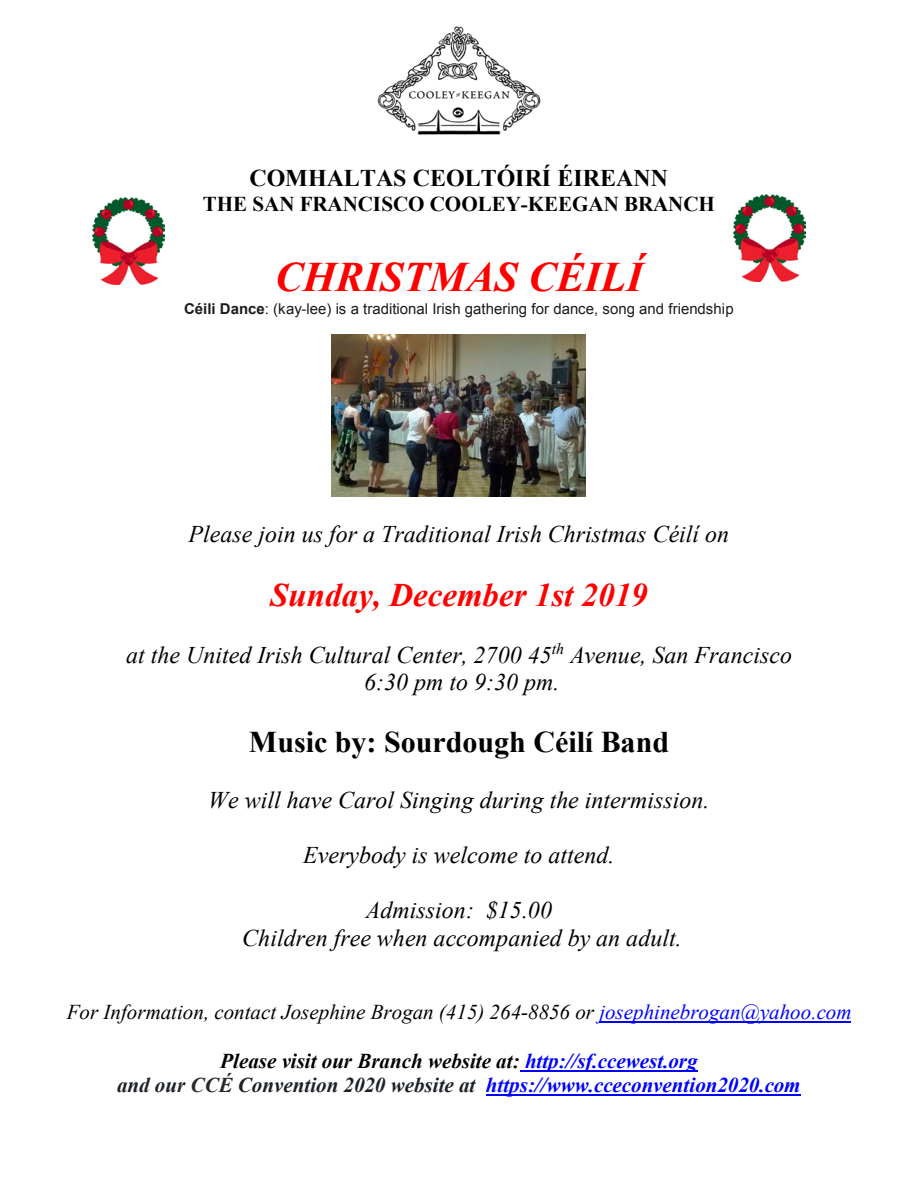
<style>
.page{position:relative;width:918px;height:1188px;background:#fff}
.page>*{position:absolute;margin:0;border:0;box-sizing:border-box;transform-origin:0 0}
.t1{font:italic 700 42px "Times New Roman";color:#f00}
.t2{font:italic 700 33px "Times New Roman";color:#f00}
.t3{font:700 30px "Times New Roman";color:#000}
.t4{font:italic 24px/27.8px "Times New Roman";color:#000;text-align:center}
.t5{font:700 24px "Times New Roman";color:#000}
.t6{font:italic 700 21px/24.2px "Times New Roman";color:#00f;text-align:center}
.t7{font:italic 21px "Times New Roman";letter-spacing:-.005em;color:#000}
.t8{font:700 21px "Times New Roman";letter-spacing:-.005em;color:#000}
.t9{font:15px "Arial";color:#1b1b1b}
.s1{font-weight:700}
.s2{color:#00f}
.s3{color:#000}
.s4{color:#1d2228}
.s5{color:#26282a}
</style>
<div class="page">
<img style="left:377px;top:26px;width:164px;height:109px">
<img style="left:332px;top:335px;width:254px;height:161px">
<hr style="left:599px;top:1021px;width:252px;height:1px;background:#00f">
<hr style="left:520px;top:1070px;width:178px;height:2px;background:#00f">
<hr style="left:486px;top:1094px;width:315px;height:2px;background:#00f">
<img style="left:92px;top:198px;width:73px;height:86px">
<img style="left:734px;top:194px;width:72px;height:87px">
<p class="t5" style="left:249px;top:165px;width:420px">COMHALTAS CEOLTÓIRÍ ÉIREANN</p>
<p class="t8" style="left:203px;top:192px;width:514px">THE SAN FRANCISCO COOLEY-KEEGAN BRANCH</p>
<h1 class="t1" style="left:275px;top:254px;width:369px">CHRISTMAS CÉILÍ</h1>
<p class="t9" style="left:184px;top:301px;width:551px"><span class="s1">Céili Dance</span>: (kay-lee) is a traditional Irish gathering for dance, song and friendship</p>
<p class="t4" style="left:189px;top:520px;width:542px">Please join us for a Traditional Irish Christmas Céilí on</p>
<h2 class="t2" style="left:270px;top:577px;width:379px">Sunday, December 1st 2019</h2>
<p class="t4" style="left:126px;top:641px;width:667px">at the United Irish Cultural Center, 2700 45<sup>th</sup> Avenue, San Francisco<br>6:30 pm to 9:30 pm.</p>
<p class="t3" style="left:249px;top:725px;width:422px">Music by: Sourdough Céilí Band</p>
<p class="t4" style="left:208px;top:786px;width:503px">We will have Carol Singing during the intermission.</p>
<p class="t4" style="left:303px;top:841px;width:313px">Everybody is welcome to attend.</p>
<p class="t4" style="left:242px;top:896px;width:441px">Admission: $15.00<br>Children free when accompanied by an adult.</p>
<p class="t7" style="left:67px;top:1000px;width:786px">For Information, contact Josephine Brogan (415) 264-8856 or <span class="s2">josephinebrogan@yahoo.com</span></p>
<p class="t6" style="left:117px;top:1049px;width:685px"><span class="s3">Please visit our Branch website at:</span> http://sf.ccewest.org<br><span class="s4">and our</span> <span class="s5">CCÉ</span> <span class="s4">Convention 2020 website at</span> https://www.cceconvention2020.com</p>
</div>
